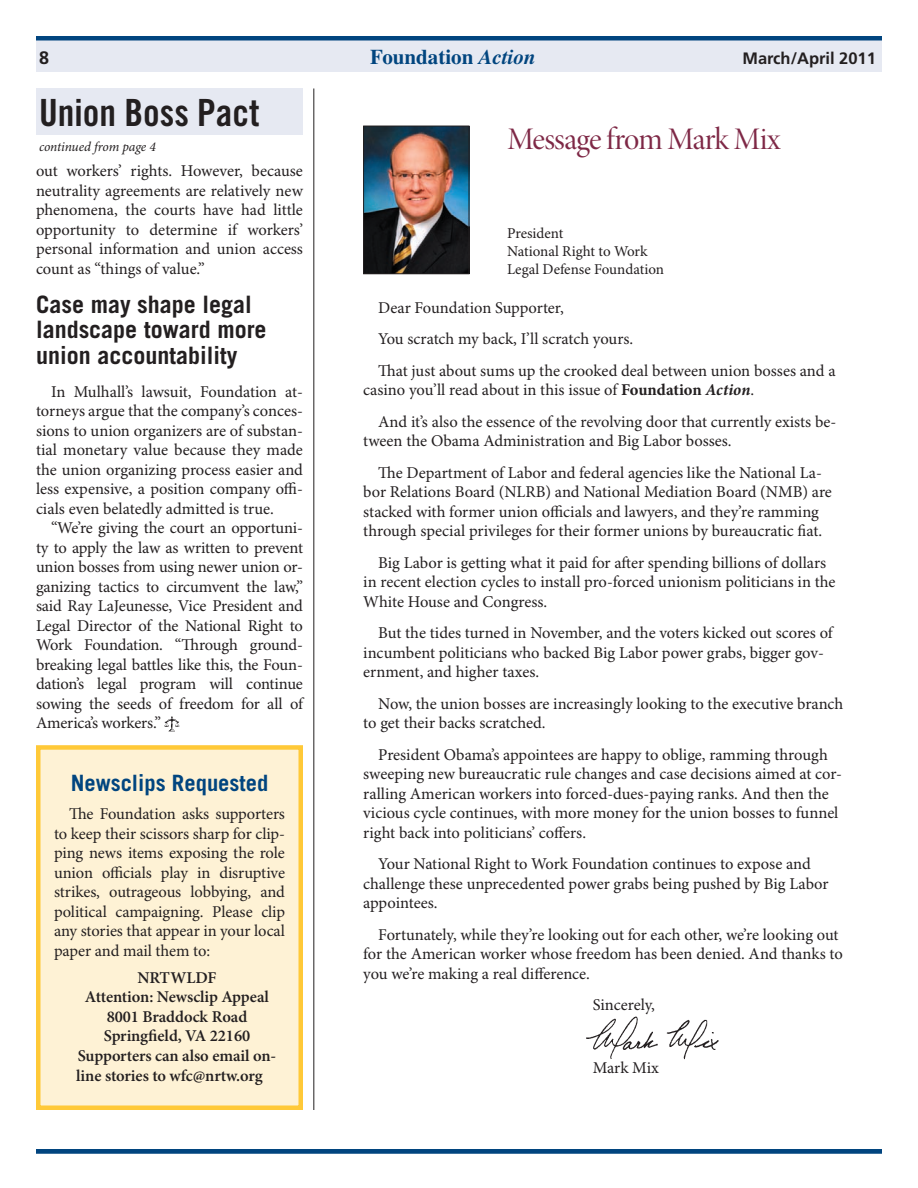
<style>
.page{position:relative;width:918px;height:1188px;background:#fff}
.page>*{position:absolute;margin:0;border:0;box-sizing:border-box;transform-origin:0 0}
.t1{font:37.5px "Trade Gothic LT Std Bd Cn 20";color:#231f20}
.t2{font:31.5px "Minion Pro Disp";letter-spacing:-.03em;color:#7e2846}
.t3{font:700 24px/25.5px "Trade Gothic LT Std";color:#231f20}
.t4{font:700 22.5px "Trade Gothic LT Std";color:#01457f}
.t5{font:700 21px "Times LT Std";color:#01457f}
.t6{font:700 18px "Frutiger LT Std";color:#231f20}
.t7{font:16.5px/19.5px "Minion Pro";letter-spacing:-.005em;color:#231f20}
.t8{font:600 16.5px "Minion Pro";letter-spacing:-.005em;color:#231f20}
.t9{font:700 16.5px "Frutiger LT Std";color:#231f20}
.t10{font:15px/18px "Minion Pro";color:#231f20}
.t11{font:italic 13.5px "Minion Pro";letter-spacing:-.01em;color:#231f20}
.s1{font-style:italic}
.s2{font-weight:700}
.s3{font-weight:700;font-style:italic}
</style>
<div class="page">
<div style="left:36px;top:38px;width:846px;height:34px;background:#e6e9f2"></div>
<hr style="left:36px;top:36px;width:846px;height:4px;background:#01457f">
<hr style="left:313px;top:88px;width:1px;height:1022px;background:#231f20">
<img style="left:365px;top:128px;width:102px;height:144px">
<div style="left:363px;top:126px;width:106px;height:148px;border:1px solid #231f20"></div>
<div style="left:36px;top:1149px;width:846px;height:5px;background:#01457f"></div>
<div style="left:36px;top:88px;width:267px;height:47px;background:#e6e9f2"></div>
<img style="left:586px;top:1016px;width:133px;height:44px">
<div style="left:38px;top:747px;width:263px;height:361px;background:#fef2d5"></div>
<div style="left:36px;top:745px;width:267px;height:365px;border:4px solid #ffc938"></div>
<svg style="left:164px;top:716px;width:15px;height:16px"></svg>
<p class="t6" style="left:39px;top:47px;width:12px">8</p>
<p class="t5" style="left:370px;top:44px;width:167px">Foundation <span class="s1">Action</span></p>
<p class="t9" style="left:742px;top:48px;width:135px">March/April 2011</p>
<h1 class="t1" style="left:39px;top:90px;width:222px">Union Boss Pact</h1>
<p class="t11" style="left:39px;top:139px;width:118px">continued from page 4</p>
<h2 class="t2" style="left:507px;top:120px;width:275px">Message from Mark Mix</h2>
<p class="t7" style="left:36px;top:162px;width:269px;text-align:justify">out workers’ rights. However, because neutrality agreements are relatively new phenomena, the courts have had little opportunity to determine if workers’ personal information and union access count as “things of value.”</p>
<h3 class="t3" style="left:36px;top:291px;width:232px">Case may shape legal landscape toward more union accountability</h3>
<p class="t7" style="left:36px;top:383px;width:269px;text-align:justify;text-indent:15px">In Mulhall’s lawsuit, Foundation at&shy;torneys argue that the company’s conces&shy;sions to union organizers are of substan&shy;tial monetary value because they made the union organizing process easier and less expensive, a position company offi&shy;cials even belatedly admitted is true.</p>
<p class="t7" style="left:36px;top:519px;width:269px;text-align:justify;text-indent:15px">“We’re giving the court an opportuni&shy;ty to apply the law as written to prevent union bosses from using newer union or&shy;ganizing tactics to circumvent the law,” said Ray LaJeunesse, Vice President and Legal Director of the National Right to Work Foundation. “Through ground&shy;breaking legal battles like this, the Foun&shy;dation’s legal program will continue sowing the seeds of freedom for all of America’s workers.”</p>
<h3 class="t4" style="left:71px;top:769px;width:199px">Newsclips Requested</h3>
<p class="t7" style="left:54px;top:805px;width:233px;text-align:justify;text-indent:15px">The Foundation asks supporters to keep their scissors sharp for clip&shy;ping news items exposing the role union officials play in disruptive strikes, outrageous lobbying, and political campaigning. Please clip any stories that appear in your local paper and mail them to:</p>
<p class="t8" style="left:137px;top:968px;width:81px">NRTWLDF</p>
<p class="t8" style="left:85px;top:987px;width:186px">Attention: Newsclip Appeal</p>
<p class="t8" style="left:107px;top:1007px;width:142px">8001 Braddock Road</p>
<p class="t8" style="left:104px;top:1026px;width:148px">Springfield, VA 22160</p>
<p class="t8" style="left:78px;top:1046px;width:200px">Supporters can also email on-</p>
<p class="t8" style="left:76px;top:1065px;width:188px">line stories to wfc@nrtw.org</p>
<p class="t10" style="left:507px;top:225px;width:158px">President<br>National Right to Work<br>Legal Defense Foundation</p>
<p class="t7" style="left:378px;top:292px;width:459px;line-height:31.5px">Dear Foundation Supporter,<br>You scratch my back, I’ll scratch yours.<br>That just about sums up the crooked deal between union bosses and a</p>
<p class="t7" style="left:378px;top:375px;width:460px;line-height:31.5px;text-indent:-15px">casino you’ll read about in this issue of <span class="s2">Foundation</span> <span class="s3">Action</span>.<br>And it’s also the essence of the revolving door that currently exists be-</p>
<p class="t7" style="left:378px;top:426px;width:445px;line-height:31.5px;text-indent:-15px">tween the Obama Administration and Big Labor bosses.<br>The Department of Labor and federal agencies like the National La-</p>
<p class="t7" style="left:363px;top:483px;width:470px">bor Relations Board (NLRB) and National Mediation Board (NMB) are stacked with former union officials and lawyers, and they’re ramming through special privileges for their former unions by bureaucratic fiat.</p>
<p class="t7" style="left:363px;top:553px;width:474px;text-indent:15px">Big Labor is getting what it paid for after spending billions of dollars in recent election cycles to install pro-forced unionism politicians in the<br>White House and Congress.</p>
<p class="t7" style="left:363px;top:624px;width:471px;text-indent:15px">But the tides turned in November, and the voters kicked out scores of incumbent politicians who backed Big Labor power grabs, bigger gov&shy;ernment, and higher taxes.</p>
<p class="t7" style="left:363px;top:694px;width:482px;text-indent:15px">Now, the union bosses are increasingly looking to the executive branch to get their backs scratched.</p>
<p class="t7" style="left:363px;top:745px;width:480px;text-indent:15px">President Obama’s appointees are happy to oblige, ramming through sweeping new bureaucratic rule changes and case decisions aimed at cor&shy;ralling American workers into forced-dues-paying ranks. And then the vicious cycle continues, with more money for the union bosses to funnel right back into politicians’ coffers.</p>
<p class="t7" style="left:363px;top:855px;width:467px;text-indent:15px">Your National Right to Work Foundation continues to expose and challenge these unprecedented power grabs being pushed by Big Labor appointees.</p>
<p class="t7" style="left:363px;top:925px;width:481px;text-indent:15px">Fortunately, while they’re looking out for each other, we’re looking out for the American worker whose freedom has been denied. And thanks to you we’re making a real difference.</p>
<p class="t7" style="left:593px;top:996px;width:64px">Sincerely,</p>
<p class="t7" style="left:593px;top:1059px;width:68px">Mark Mix</p>
</div>
